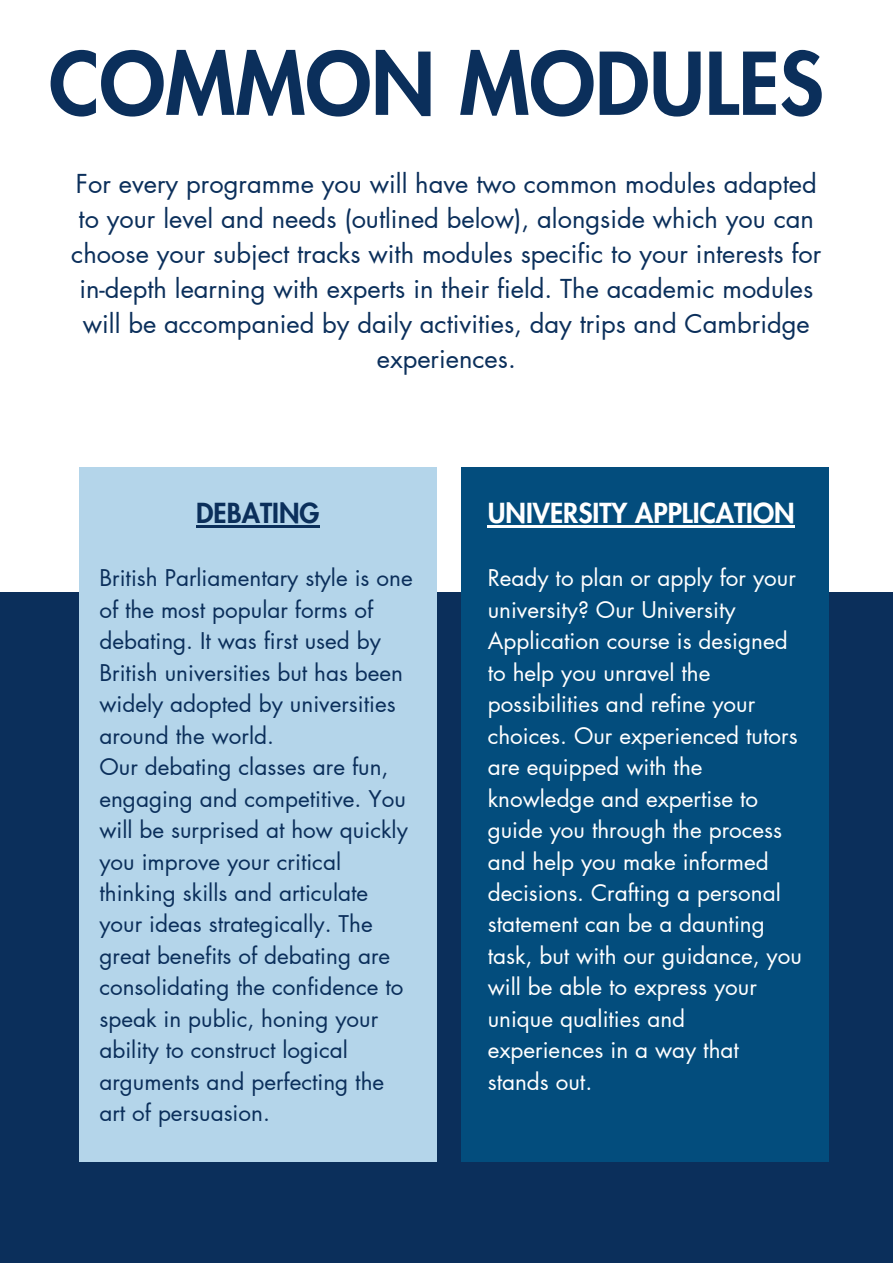
<style>
.page{position:relative;width:893px;height:1264px;background:#fff}
.page>*{position:absolute;margin:0;border:0;box-sizing:border-box;transform-origin:0 0}
.t1{font:800 83.85px "Futura LT Pro";color:#0b2f5b}
.t2{font:800 27px "Futura LT Pro";color:#fff}
.t3{font:800 27px "Futura LT Pro";color:#0b2f5b}
.t4{font:25.5px/34.8px "Futura LT Pro";color:#0b2f5b;text-align:center}
.t5{font:22.5px/31.5px "Futura LT Pro";color:#0b2f5b}
.t6{font:22.5px/31.5px "Futura LT Pro";color:#fff}
</style>
<div class="page">
<div style="left:0;top:0;width:892px;height:1262px;background:#0b2f5b"></div>
<div style="left:0;top:0;width:892px;height:591px;background:#fff"></div>
<div style="left:79px;top:467px;width:357px;height:694px;background:#b4d5ea"></div>
<div style="left:461px;top:467px;width:367px;height:694px;background:#034d7d"></div>
<hr style="left:196px;top:525px;width:123px;height:2px;background:#0b2f5b">
<hr style="left:487px;top:525px;width:307px;height:2px;background:#fff">
<p class="t1" style="left:49px;top:46px;width:776px">COMMON MODULES</p>
<p class="t4" style="left:71px;top:168px;width:751px">For every programme you will have two common modules adapted to your level and needs (outlined below), alongside which you can choose your subject tracks with modules specific to your interests for in-depth learning with experts in their field. The academic modules will be accompanied by daily activities, day trips and Cambridge experiences.</p>
<p class="t3" style="left:196px;top:501px;width:125px">DEBATING</p>
<p class="t5" style="left:99px;top:563px;width:315px">British Parliamentary style is one of the most popular forms of debating. It was first used by<br>British universities but has been widely adopted by universities around the world.</p>
<p class="t5" style="left:99px;top:752px;width:310px">Our debating classes are fun, engaging and competitive. You will be surprised at how quickly you improve your critical thinking skills and articulate your ideas strategically. The great benefits of debating are consolidating the confidence to speak in public, honing your ability to construct logical arguments and perfecting the art of persuasion.</p>
<p class="t2" style="left:487px;top:501px;width:308px">UNIVERSITY APPLICATION</p>
<p class="t6" style="left:487px;top:563px;width:316px">Ready to plan or apply for your university? Our University<br>Application course is designed to help you unravel the possibilities and refine your choices. Our experienced tutors are equipped with the knowledge and expertise to guide you through the process and help you make informed decisions. Crafting a personal statement can be a daunting task, but with our guidance, you will be able to express your unique qualities and experiences in a way that stands out.</p>
</div>
